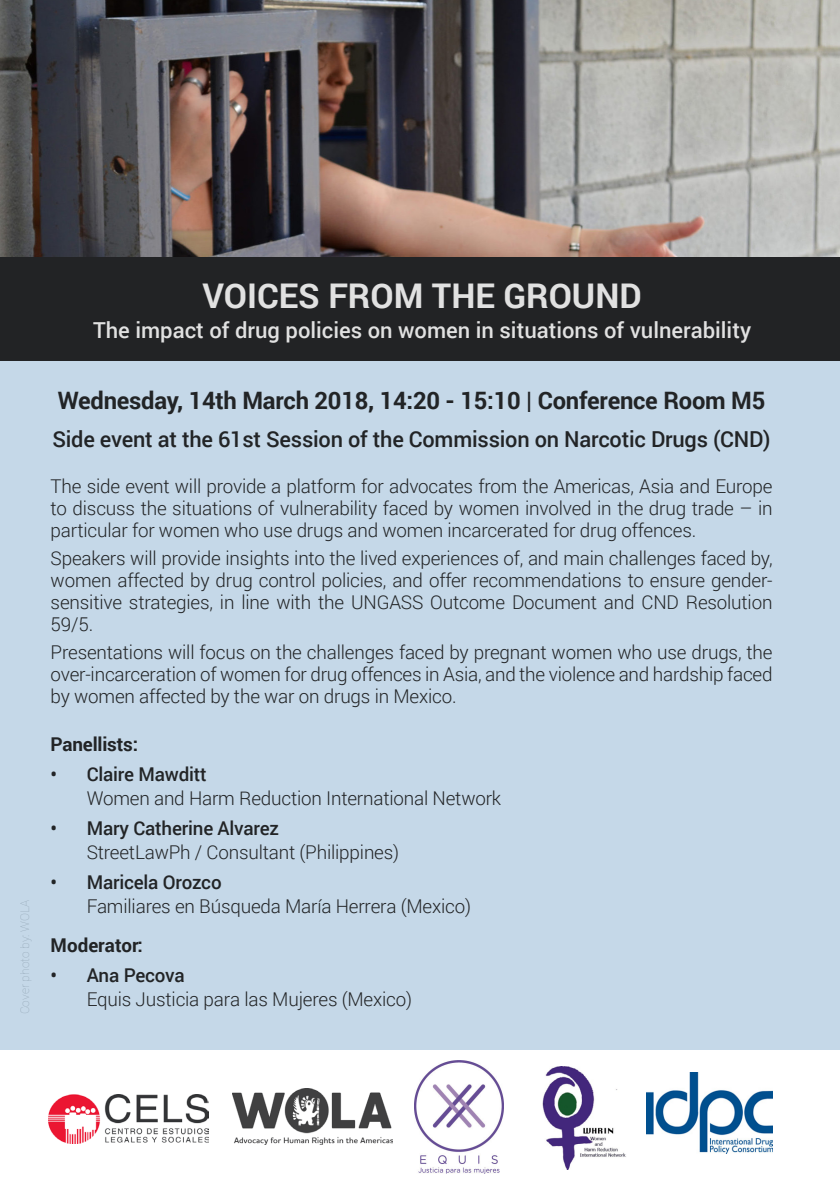
<style>
.page{position:relative;width:840px;height:1191px;background:#fff}
.page>*{position:absolute;margin:0;border:0;box-sizing:border-box;transform-origin:0 0}
.t1{font:700 34px "Roboto";color:#e1e1e1}
.t2{font:700 24px "Roboto";letter-spacing:-.01em;color:#222426}
.t3{font:500 22px "Roboto";letter-spacing:-.01em;color:#222426}
.t4{font:500 22px "Roboto";color:#e1e1e1}
.t5{font:300 19px/22px "Roboto";letter-spacing:-.01em;color:#222426}
.t6{font:700 19px "Roboto";letter-spacing:-.01em;color:#222426}
.s1{font-weight:500}
</style>
<div class="page">
<div style="left:0;top:279px;width:839px;height:770px;background:#c5d8e8"></div>
<div style="left:0;top:248px;width:839px;height:113px;background:#222325"></div>
<img style="left:0;top:0;width:839px;height:256px">
<img style="left:542px;top:1066px;width:84px;height:103px">
<img style="left:646px;top:1072px;width:125px;height:81px">
<img style="left:48px;top:1094px;width:160px;height:49px">
<img style="left:232px;top:1088px;width:160px;height:56px">
<img style="left:414px;top:1060px;width:89px;height:113px">
<p class="t1" style="left:202px;top:272px;width:440px">VOICES FROM THE GROUND</p>
<p class="t4" style="left:93px;top:315px;width:659px">The impact of drug policies on women in situations of vulnerability</p>
<p class="t2" style="left:58px;top:384px;width:708px">Wednesday, 14th March 2018, 14:20 - 15:10 | Conference Room M5</p>
<p class="t3" style="left:52px;top:424px;width:719px">Side event at the 61st Session of the Commission on Narcotic Drugs (CND)</p>
<p class="t5" style="left:51px;top:475px;width:723px;text-align:justify">The side event will provide a platform for advocates from the Americas, Asia and Europe to discuss the situations of vulnerability faced by women involved in the drug trade – in particular for women who use drugs and women incarcerated for drug offences.</p>
<p class="t5" style="left:51px;top:547px;width:723px;text-align:justify">Speakers will provide insights into the lived experiences of, and main challenges faced by, women affected by drug control policies, and offer recommendations to ensure gender&shy;sensitive strategies, in line with the UNGASS Outcome Document and CND Resolution 59/5.</p>
<p class="t5" style="left:51px;top:641px;width:723px;text-align:justify">Presentations will focus on the challenges faced by pregnant women who use drugs, the over-incarceration of women for drug offences in Asia, and the violence and hardship faced by women affected by the war on drugs in Mexico.</p>
<p class="t6" style="left:51px;top:731px;width:89px">Panellists:</p>
<p class="t5" style="left:87px;top:762px;width:416px;line-height:24px;text-indent:-36px"><span class="s1">• Claire Mawditt<br></span>Women and Harm Reduction International Network</p>
<p class="t5" style="left:87px;top:816px;width:314px;line-height:24px;text-indent:-36px"><span class="s1">• Mary Catherine Alvarez<br></span>StreetLawPh / Consultant (Philippines)</p>
<p class="t5" style="left:87px;top:870px;width:385px;line-height:24px;text-indent:-36px"><span class="s1">• Maricela Orozco<br></span>Familiares en Búsqueda María Herrera (Mexico)</p>
<p class="t6" style="left:51px;top:931px;width:94px">Moderator:</p>
<p class="t5" style="left:87px;top:962px;width:327px;line-height:24px;text-indent:-36px"><span class="s1">• Ana Pecova<br></span>Equis Justicia para las Mujeres (Mexico)</p>
</div>
